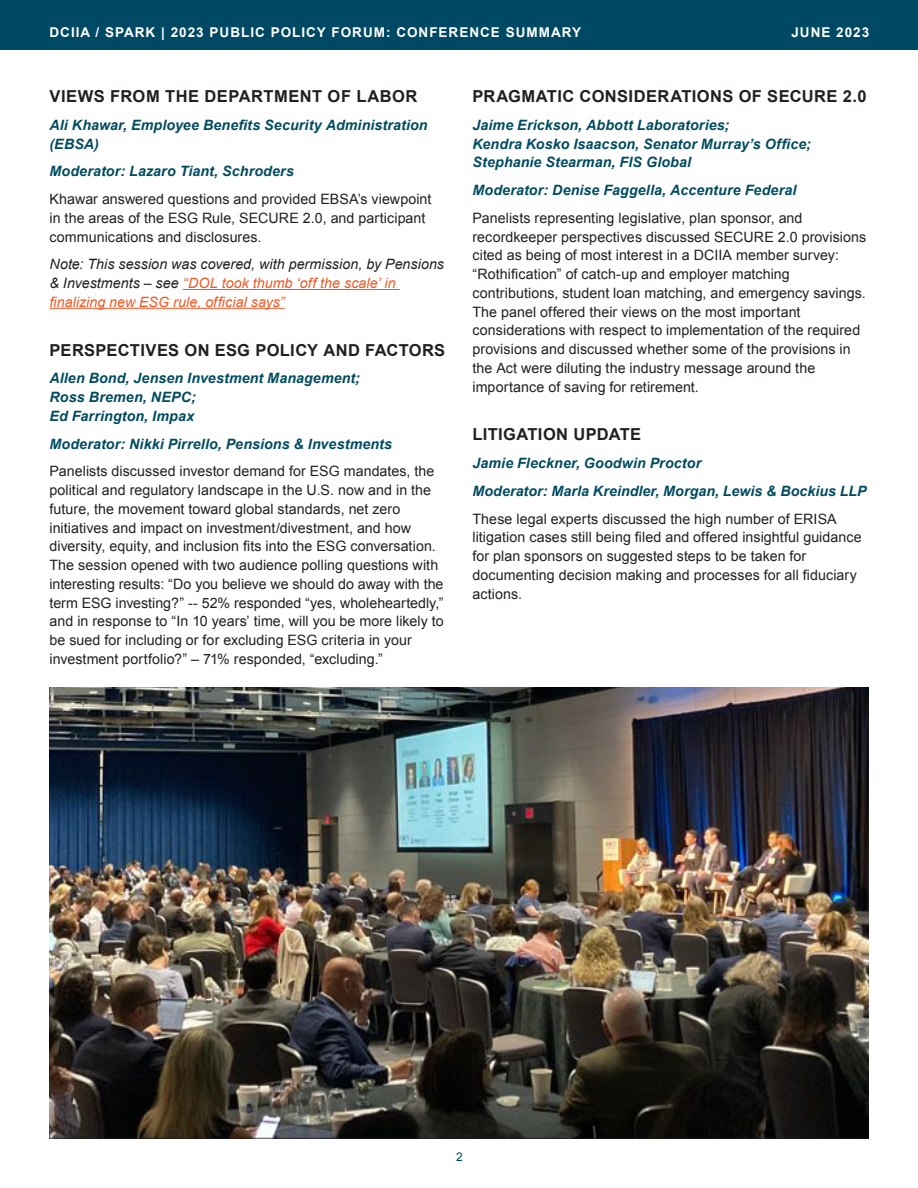
<style>
.page{position:relative;width:918px;height:1188px;background:#fff}
.page>*{position:absolute;margin:0;border:0;box-sizing:border-box;transform-origin:0 0}
.Subhead_1{font:700 16.5px "Arial";letter-spacing:.02em;color:#231f20}
.Subhead_1-2{font:14.25px/18.8px "Arial";letter-spacing:.005em;color:#231f20}
.Subhead_1-3{font:italic 700 14.25px/18.8px "Arial";letter-spacing:.01em;color:#014b60}
.Subhead_1-4{font:italic 14.25px/18.8px "Arial";letter-spacing:.005em;color:#231f20}
.Running_header{font:700 13.5px "Arial";letter-spacing:.075em;color:#fff}
.Running_header-2{font:12px "Arial";color:#014b60}
.s1{color:#f15926}
</style>
<div class="page">
<div style="left:0;top:0;width:918px;height:50px;background:#004964"></div>
<hr style="left:183px;top:289px;width:217px;height:1px;background:#f15926">
<hr style="left:50px;top:308px;width:235px;height:1px;background:#f15926">
<img style="left:50px;top:688px;width:818px;height:450px">
<p class="Running_header" style="left:50px;top:23px;width:533px">DCIIA / SPARK | 2023 PUBLIC POLICY FORUM: CONFERENCE SUMMARY</p>
<p class="Running_header" style="left:791px;top:23px;width:79px">JUNE 2023</p>
<p class="Subhead_1" style="left:50px;top:85px;width:369px">VIEWS FROM THE DEPARTMENT OF LABOR</p>
<p class="Subhead_1-3" style="left:50px;top:116px;width:380px">Ali Khawar, Employee Benefits Security Administration (EBSA)</p>
<p class="Subhead_1-3" style="left:50px;top:162px;width:246px">Moderator: Lazaro Tiant, Schroders</p>
<p class="Subhead_1-2" style="left:50px;top:190px;width:383px">Khawar answered questions and provided EBSA’s viewpoint in the areas of the ESG Rule, SECURE 2.0, and participant communications and disclosures.</p>
<p class="Subhead_1-4" style="left:50px;top:255px;width:396px">Note: This session was covered, with permission, by Pensions &amp; Investments – see <span class="s1">“DOL took thumb ‘off the scale’ in finalizing new ESG rule, official says”</span></p>
<p class="Subhead_1" style="left:50px;top:339px;width:397px">PERSPECTIVES ON ESG POLICY AND FACTORS</p>
<p class="Subhead_1-3" style="left:50px;top:369px;width:312px">Allen Bond, Jensen Investment Management;<br>Ross Bremen, NEPC;<br>Ed Farrington, Impax</p>
<p class="Subhead_1-3" style="left:50px;top:435px;width:344px">Moderator: Nikki Pirrello, Pensions &amp; Investments</p>
<p class="Subhead_1-2" style="left:50px;top:462px;width:396px">Panelists discussed investor demand for ESG mandates, the political and regulatory landscape in the U.S. now and in the future, the movement toward global standards, net zero initiatives and impact on investment/divestment, and how diversity, equity, and inclusion fits into the ESG conversation.<br>The session opened with two audience polling questions with interesting results: “Do you believe we should do away with the term ESG investing?” -- 52% responded “yes, wholeheartedly,” and in response to “In 10 years’ time, will you be more likely to be sued for including or for excluding ESG criteria in your investment portfolio?” – 71% responded, “excluding.”</p>
<p class="Subhead_1" style="left:472px;top:85px;width:396px">PRAGMATIC CONSIDERATIONS OF SECURE 2.0</p>
<p class="Subhead_1-3" style="left:472px;top:116px;width:340px">Jaime Erickson, Abbott Laboratories;<br>Kendra Kosko Isaacson, Senator Murray’s Office;<br>Stephanie Stearman, FIS Global</p>
<p class="Subhead_1-3" style="left:472px;top:181px;width:325px">Moderator: Denise Faggella, Accenture Federal</p>
<p class="Subhead_1-2" style="left:472px;top:209px;width:395px">Panelists representing legislative, plan sponsor, and recordkeeper perspectives discussed SECURE 2.0 provisions cited as being of most interest in a DCIIA member survey: “Rothification” of catch-up and employer matching contributions, student loan matching, and emergency savings.<br>The panel offered their views on the most important considerations with respect to implementation of the required provisions and discussed whether some of the provisions in the Act were diluting the industry message around the importance of saving for retirement.</p>
<p class="Subhead_1" style="left:472px;top:424px;width:170px">LITIGATION UPDATE</p>
<p class="Subhead_1-3" style="left:472px;top:454px;width:230px">Jamie Fleckner, Goodwin Proctor</p>
<p class="Subhead_1-3" style="left:472px;top:482px;width:396px">Moderator: Marla Kreindler, Morgan, Lewis &amp; Bockius LLP</p>
<p class="Subhead_1-2" style="left:472px;top:509px;width:391px">These legal experts discussed the high number of ERISA litigation cases still being filed and offered insightful guidance for plan sponsors on suggested steps to be taken for documenting decision making and processes for all fiduciary actions.</p>
<p class="Running_header-2" style="left:456px;top:1149px;width:8px">2</p>
</div>
